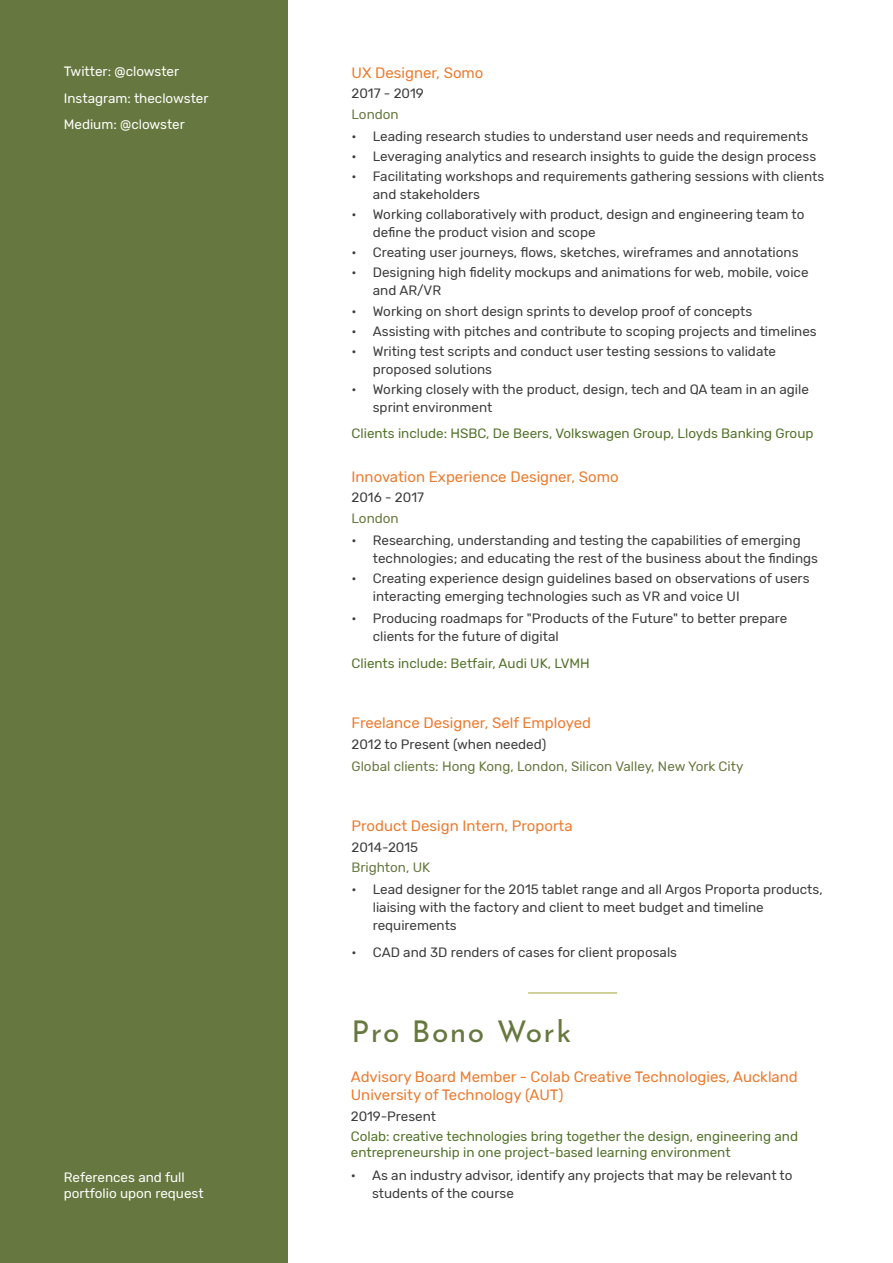
<style>
.page{position:relative;width:893px;height:1263px;background:#fff}
.page>*{position:absolute;margin:0;border:0;box-sizing:border-box;transform-origin:0 0}
.Section{font:30px "Josefin Sans";letter-spacing:.05em;color:#66783f}
.Heading_for_companie{font:15px/18px "Rubik";color:#eb7b2d}
.Heading_for_companie-2{font:13.5px/18px "Rubik";color:#3c3c3d}
.Heading_for_companie-3{font:13.5px/16.2px "Rubik";color:#53722a}
.Green_job_desc{font:13.5px "Rubik";color:#53722a}
.Heading_for_companie-4{font:13.5px "Rubik";color:#66783f}
.Green_job_desc-2{font:13.5px "Rubik";color:#fff}
.Heading_for_companie-5{font:13.5px/16.2px "Rubik";color:#fff}
</style>
<div class="page">
<div style="left:0;top:0;width:287px;height:1263px;background:#66783f"></div>
<hr style="left:528px;top:992px;width:89px;height:2px;background:#c2c27a">
<p class="Green_job_desc-2" style="left:64px;top:64px;width:117px">Twitter: @clowster</p>
<p class="Green_job_desc-2" style="left:64px;top:90px;width:146px">Instagram: theclowster</p>
<p class="Green_job_desc-2" style="left:64px;top:117px;width:123px">Medium: @clowster</p>
<p class="Heading_for_companie-5" style="left:64px;top:1170px;width:141px">References and full portfolio upon request</p>
<p class="Heading_for_companie" style="left:351px;top:64px;width:133px">UX Designer, Somo</p>
<p class="Heading_for_companie-2" style="left:351px;top:85px;width:74px">2017 - 2019</p>
<p class="Heading_for_companie-4" style="left:351px;top:106px;width:49px">London</p>
<p class="Heading_for_companie-2" style="left:351px;top:127px;width:458px">• Leading research studies to understand user needs and requirements</p>
<p class="Heading_for_companie-2" style="left:351px;top:148px;width:466px">• Leveraging analytics and research insights to guide the design process</p>
<p class="Heading_for_companie-2" style="left:373px;top:168px;width:453px;text-indent:-21px">• Facilitating workshops and requirements gathering sessions with clients and stakeholders</p>
<p class="Heading_for_companie-2" style="left:373px;top:206px;width:433px;text-indent:-21px">• Working collaboratively with product, design and engineering team to define the product vision and scope</p>
<p class="Heading_for_companie-2" style="left:351px;top:244px;width:449px">• Creating user journeys, flows, sketches, wireframes and annotations</p>
<p class="Heading_for_companie-2" style="left:373px;top:264px;width:437px;text-indent:-21px">• Designing high fidelity mockups and animations for web, mobile, voice and AR/VR</p>
<p class="Heading_for_companie-2" style="left:351px;top:302px;width:402px">• Working on short design sprints to develop proof of concepts</p>
<p class="Heading_for_companie-2" style="left:351px;top:322px;width:467px">• Assisting with pitches and contribute to scoping projects and timelines</p>
<p class="Heading_for_companie-2" style="left:373px;top:342px;width:405px;text-indent:-21px">• Writing test scripts and conduct user testing sessions to validate proposed solutions</p>
<p class="Heading_for_companie-2" style="left:373px;top:381px;width:438px;text-indent:-21px">• Working closely with the product, design, tech and QA team in an agile sprint environment</p>
<p class="Green_job_desc" style="left:351px;top:426px;width:463px">Clients include: HSBC, De Beers, Volkswagen Group, Lloyds Banking Group</p>
<p class="Heading_for_companie" style="left:351px;top:468px;width:269px">Innovation Experience Designer, Somo</p>
<p class="Heading_for_companie-2" style="left:351px;top:489px;width:74px">2016 - 2017</p>
<p class="Heading_for_companie-4" style="left:351px;top:510px;width:49px">London</p>
<p class="Heading_for_companie-2" style="left:373px;top:531px;width:447px;text-indent:-21px">• Researching, understanding and testing the capabilities of emerging technologies; and educating the rest of the business about the findings</p>
<p class="Heading_for_companie-2" style="left:373px;top:569px;width:438px;text-indent:-21px">• Creating experience design guidelines based on observations of users interacting emerging technologies such as VR and voice UI</p>
<p class="Heading_for_companie-2" style="left:373px;top:610px;width:416px;text-indent:-21px">• Producing roadmaps for "Products of the Future" to better prepare clients for the future of digital</p>
<p class="Green_job_desc" style="left:351px;top:655px;width:240px">Clients include: Betfair, Audi UK, LVMH</p>
<p class="Heading_for_companie" style="left:351px;top:714px;width:241px">Freelance Designer, Self Employed</p>
<p class="Heading_for_companie-2" style="left:351px;top:735px;width:196px">2012 to Present (when needed)</p>
<p class="Heading_for_companie-4" style="left:351px;top:758px;width:393px">Global clients: Hong Kong, London, Silicon Valley, New York City</p>
<p class="Heading_for_companie" style="left:351px;top:817px;width:223px">Product Design Intern, Proporta</p>
<p class="Heading_for_companie-2" style="left:351px;top:838px;width:68px">2014-2015</p>
<p class="Heading_for_companie-4" style="left:351px;top:860px;width:80px">Brighton, UK</p>
<p class="Heading_for_companie-2" style="left:373px;top:881px;width:451px;text-indent:-21px">• Lead designer for the 2015 tablet range and all Argos Proporta products, liaising with the factory and client to meet budget and timeline requirements</p>
<p class="Heading_for_companie-2" style="left:351px;top:944px;width:327px">• CAD and 3D renders of cases for client proposals</p>
<p class="Section" style="left:351px;top:1006px;width:221px">Pro Bono Work</p>
<p class="Heading_for_companie" style="left:351px;top:1068px;width:448px">Advisory Board Member - Colab Creative Technologies, Auckland<br>University of Technology (AUT)</p>
<p class="Heading_for_companie-2" style="left:351px;top:1107px;width:87px">2019-Present</p>
<p class="Heading_for_companie-3" style="left:351px;top:1129px;width:449px">Colab: creative technologies bring together the design, engineering and entrepreneurship in one project-based learning environment</p>
<p class="Heading_for_companie-2" style="left:372px;top:1166px;width:422px;text-indent:-21px">• As an industry advisor, identify any projects that may be relevant to students of the course</p>
</div>
